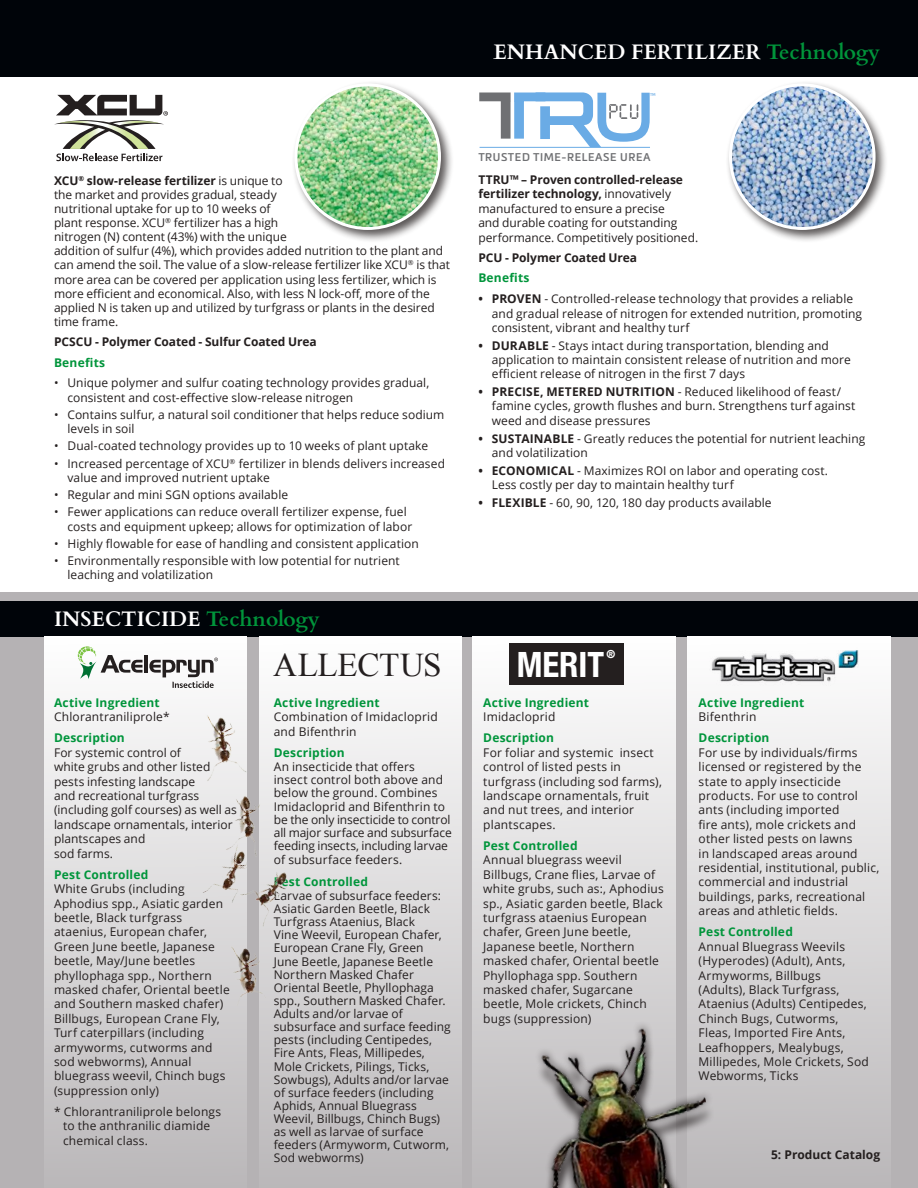
<style>
.page{position:relative;width:918px;height:1188px;background:#fff}
.page>*{position:absolute;margin:0;border:0;box-sizing:border-box;transform-origin:0 0}
.t1{font:700 condensed 34.8px "Helvetica Neue";color:#fff}
.t2{font:33.15px "Times New Roman";letter-spacing:-.01em;color:#241f1f}
.t3{font:700 21px "Cardo";color:#fff}
.t4{font:12px/14.4px "Open Sans";letter-spacing:.01em;color:#241f1f}
.t5{font:700 12px "Open Sans";letter-spacing:.015em;color:#00953b}
.t6{font:700 12px "Open Sans";letter-spacing:-.005em;color:#241f1f}
.t7{font:600 11.1px "Metronic Pro";letter-spacing:.05em;color:#6f7073}
.t8{font:700 condensed 11.1px "Helvetica Neue";color:#fff}
.t9{font:6.9px "Metronic Pro";color:#6aabe5}
.s1{font-weight:700}
.s2{color:#00953b}
</style>
<div class="page">
<div style="left:0;top:0;width:918px;height:77px;background:#000409"></div>
<div style="left:0;top:593px;width:918px;height:595px;background:#b5b2b4"></div>
<div style="left:0;top:601px;width:918px;height:35px;background:#000409"></div>
<div style="left:44px;top:637px;width:203px;height:551px;background:linear-gradient(to bottom,#fefefe,#bab7b9)"></div>
<div style="left:259px;top:637px;width:202px;height:551px;background:linear-gradient(to bottom,#fefefe,#bab7b9)"></div>
<div style="left:472px;top:637px;width:204px;height:551px;background:linear-gradient(to bottom,#fefefe,#bab7b9)"></div>
<div style="left:687px;top:637px;width:204px;height:551px;background:linear-gradient(to bottom,#fefefe,#bab7b9)"></div>
<img style="left:709px;top:639px;width:152px;height:53px">
<hr style="left:144px;top:655px;width:4px;height:18px;background:#241f1f">
<svg style="left:78px;top:646px;width:65px;height:33px;background:#c8d0c8"></svg>
<svg style="left:149px;top:658px;width:69px;height:30px;background:#b7b5b5"></svg>
<div style="left:509px;top:643px;width:114px;height:42px;background:#241f1f"></div>
<img style="left:488px;top:1002px;width:236px;height:186px">
<img style="left:166px;top:687px;width:141px;height:322px">
<svg style="left:54px;top:95px;width:114px;height:66px"></svg>
<div style="left:291px;top:80px;width:163px;height:163px;background:#241f1f;opacity:.75"></div>
<img style="left:296px;top:85px;width:143px;height:143px;border-radius:72px">
<div style="left:294px;top:83px;width:147px;height:147px;border:3px solid #fff;border-radius:50%"></div>
<div style="left:726px;top:80px;width:163px;height:163px;background:#241f1f;opacity:.75"></div>
<img style="left:730px;top:85px;width:144px;height:143px;border-radius:72px">
<div style="left:729px;top:83px;width:147px;height:147px;border:3px solid #fff;border-radius:50%"></div>
<hr style="left:480px;top:147px;width:170px;height:1px;background:#6aabe5">
<svg style="left:479px;top:92px;width:171px;height:55px"></svg>
<p class="t4" style="left:54px;top:173px;width:398px"><span class="s1">XCU</span><sup>®</sup> <span class="s1">slow-release fertilizer</span> is unique to<br>the market and provides gradual, steady<br>nutritional uptake for up to 10 weeks of<br>plant response. XCU<sup>®</sup> fertilizer has a high<br>nitrogen (N) content (43%) with the unique<br>addition of sulfur (4%), which provides added nutrition to the plant and can amend the soil. The value of a slow-release fertilizer like XCU<sup>®</sup> is that more area can be covered per application using less fertilizer, which is more efficient and economical. Also, with less N lock-off, more of the applied N is taken up and utilized by turfgrass or plants in the desired time frame.</p>
<p class="t6" style="left:54px;top:334px;width:264px">PCSCU - Polymer Coated - Sulfur Coated Urea</p>
<p class="t5" style="left:54px;top:354px;width:53px">Benefits</p>
<p class="t4" style="left:68px;top:376px;width:363px;text-indent:-14px">• Unique polymer and sulfur coating technology provides gradual, consistent and cost-effective slow-release nitrogen</p>
<p class="t4" style="left:68px;top:407px;width:378px;text-indent:-14px">• Contains sulfur, a natural soil conditioner that helps reduce sodium levels in soil</p>
<p class="t4" style="left:54px;top:438px;width:376px">• Dual-coated technology provides up to 10 weeks of plant uptake</p>
<p class="t4" style="left:68px;top:456px;width:379px;text-indent:-14px">• Increased percentage of XCU<sup>®</sup> fertilizer in blends delivers increased value and improved nutrient uptake</p>
<p class="t4" style="left:54px;top:487px;width:236px">• Regular and mini SGN options available</p>
<p class="t4" style="left:68px;top:505px;width:346px;text-indent:-14px">• Fewer applications can reduce overall fertilizer expense, fuel costs and equipment upkeep; allows for optimization of labor</p>
<p class="t4" style="left:54px;top:536px;width:366px">• Highly flowable for ease of handling and consistent application</p>
<p class="t4" style="left:68px;top:554px;width:334px;text-indent:-14px">• Environmentally responsible with low potential for nutrient leaching and volatilization</p>
<h3 class="t3" style="left:54px;top:602px;width:267px">INSECTICIDE <span class="s2">Technology</span></h3>
<p class="t5" style="left:54px;top:694px;width:107px">Active Ingredient</p>
<p class="t4" style="left:54px;top:709px;width:117px">Chlorantraniliprole*</p>
<p class="t5" style="left:54px;top:730px;width:72px">Description</p>
<p class="t4" style="left:54px;top:745px;width:184px">For systemic control of<br>white grubs and other listed pests infesting landscape<br>and recreational turfgrass (including golf courses) as well as landscape ornamentals, interior plantscapes and<br>sod farms.</p>
<p class="t5" style="left:54px;top:866px;width:96px">Pest Controlled</p>
<p class="t4" style="left:54px;top:881px;width:177px">White Grubs (including<br>Aphodius spp., Asiatic garden beetle, Black turfgrass ataenius, European chafer,<br>Green June beetle, Japanese beetle, May/June beetles phyllophaga spp., Northern masked chafer, Oriental beetle and Southern masked chafer)<br>Billbugs, European Crane Fly,<br>Turf caterpillars (including armyworms, cutworms and sod webworms), Annual bluegrass weevil, Chinch bugs (suppression only)</p>
<p class="t4" style="left:63px;top:1104px;width:160px;text-indent:-9px">* Chlorantraniliprole belongs to the anthranilic diamide chemical class.</p>
<h2 class="t2" style="left:273px;top:643px;width:170px">ALLECTUS</h2>
<p class="t5" style="left:274px;top:694px;width:107px">Active Ingredient</p>
<p class="t4" style="left:274px;top:709px;width:166px">Combination of Imidacloprid and Bifenthrin</p>
<p class="t5" style="left:274px;top:744px;width:72px">Description</p>
<p class="t4" style="left:274px;top:760px;width:179px;line-height:13.2px">An insecticide that offers insect control both above and below the ground. Combines<br>Imidacloprid and Bifenthrin to be the only insecticide to control all major surface and subsurface feeding insects, including larvae</p>
<p class="t4" style="left:274px;top:852px;width:130px">of subsurface feeders.</p>
<p class="t5" style="left:274px;top:873px;width:96px">Pest Controlled</p>
<p class="t4" style="left:274px;top:889px;width:178px;line-height:13.2px">Larvae of subsurface feeders:<br>Asiatic Garden Beetle, Black<br>Turfgrass Ataenius, Black<br>Vine Weevil, European Chafer,<br>European Crane Fly, Green<br>June Beetle, Japanese Beetle<br>Northern Masked Chafer<br>Oriental Beetle, Phyllophaga spp., Southern Masked Chafer.<br>Adults and/or larvae of subsurface and surface feeding pests (including Centipedes,<br>Fire Ants, Fleas, Millipedes,<br>Mole Crickets, Pilings, Ticks,<br>Sowbugs), Adults and/or larvae of surface feeders (including<br>Aphids, Annual Bluegrass<br>Weevil, Billbugs, Chinch Bugs) as well as larvae of surface feeders (Armyworm, Cutworm,<br>Sod webworms)</p>
<h3 class="t3" style="left:494px;top:35px;width:388px">ENHANCED FERTILIZER <span class="s2">Technology</span></h3>
<p class="t9" style="left:650px;top:90px;width:8px">™</p>
<p class="t7" style="left:478px;top:151px;width:174px">TRUSTED TIME-RELEASE UREA</p>
<p class="t4" style="left:478px;top:172px;width:221px"><span class="s1">TTRU™ – Proven controlled-release fertilizer technology,</span> innovatively manufactured to ensure a precise<br>and durable coating for outstanding performance. Competitively positioned.</p>
<p class="t6" style="left:478px;top:249px;width:160px">PCU - Polymer Coated Urea</p>
<p class="t5" style="left:478px;top:269px;width:53px">Benefits</p>
<p class="t4" style="left:492px;top:291px;width:372px;text-indent:-14px"><span class="s1">• PROVEN</span> - Controlled-release technology that provides a reliable and gradual release of nitrogen for extended nutrition, promoting consistent, vibrant and healthy turf</p>
<p class="t4" style="left:492px;top:338px;width:361px;text-indent:-14px"><span class="s1">• DURABLE</span> - Stays intact during transportation, blending and application to maintain consistent release of nutrition and more efficient release of nitrogen in the first 7 days</p>
<p class="t4" style="left:492px;top:384px;width:365px;text-indent:-14px"><span class="s1">• PRECISE, METERED NUTRITION</span> - Reduced likelihood of feast/ famine cycles, growth flushes and burn. Strengthens turf against weed and disease pressures</p>
<p class="t4" style="left:492px;top:431px;width:375px;text-indent:-14px"><span class="s1">• SUSTAINABLE</span> - Greatly reduces the potential for nutrient leaching and volatilization</p>
<p class="t4" style="left:492px;top:463px;width:338px;text-indent:-14px"><span class="s1">• ECONOMICAL</span> - Maximizes ROI on labor and operating cost.<br>Less costly per day to maintain healthy turf</p>
<p class="t4" style="left:478px;top:495px;width:295px"><span class="s1">• FLEXIBLE</span> - 60, 90, 120, 180 day products available</p>
<h1 class="t1" style="left:517px;top:636px;width:89px">MERIT</h1>
<p class="t8" style="left:606px;top:645px;width:10px">®</p>
<p class="t5" style="left:483px;top:694px;width:107px">Active Ingredient</p>
<p class="t4" style="left:483px;top:709px;width:74px">Imidacloprid</p>
<p class="t5" style="left:483px;top:730px;width:72px">Description</p>
<p class="t4" style="left:483px;top:745px;width:180px">For foliar and systemic insect control of listed pests in turfgrass (including sod farms), landscape ornamentals, fruit and nut trees, and interior plantscapes.</p>
<p class="t5" style="left:483px;top:837px;width:96px">Pest Controlled</p>
<p class="t4" style="left:483px;top:852px;width:182px">Annual bluegrass weevil<br>Billbugs, Crane flies, Larvae of white grubs, such as:, Aphodius sp., Asiatic garden beetle, Black turfgrass ataenius European chafer, Green June beetle,<br>Japanese beetle, Northern masked chafer, Oriental beetle<br>Phyllophaga spp. Southern masked chafer, Sugarcane beetle, Mole crickets, Chinch bugs (suppression)</p>
<p class="t5" style="left:699px;top:694px;width:107px">Active Ingredient</p>
<p class="t4" style="left:699px;top:709px;width:59px">Bifenthrin</p>
<p class="t5" style="left:699px;top:730px;width:72px">Description</p>
<p class="t4" style="left:699px;top:745px;width:182px">For use by individuals/firms licensed or registered by the state to apply insecticide products. For use to control ants (including imported<br>fire ants), mole crickets and other listed pests on lawns<br>in landscaped areas around residential, institutional, public, commercial and industrial buildings, parks, recreational areas and athletic fields.</p>
<p class="t5" style="left:699px;top:924px;width:96px">Pest Controlled</p>
<p class="t4" style="left:699px;top:939px;width:172px">Annual Bluegrass Weevils (Hyperodes) (Adult), Ants,<br>Armyworms, Billbugs (Adults), Black Turfgrass,<br>Ataenius (Adults) Centipedes,<br>Chinch Bugs, Cutworms,<br>Fleas, Imported Fire Ants,<br>Leafhoppers, Mealybugs,<br>Millipedes, Mole Crickets, Sod<br>Webworms, Ticks</p>
<p class="t6" style="left:771px;top:1147px;width:110px">5: Product Catalog</p>
</div>
